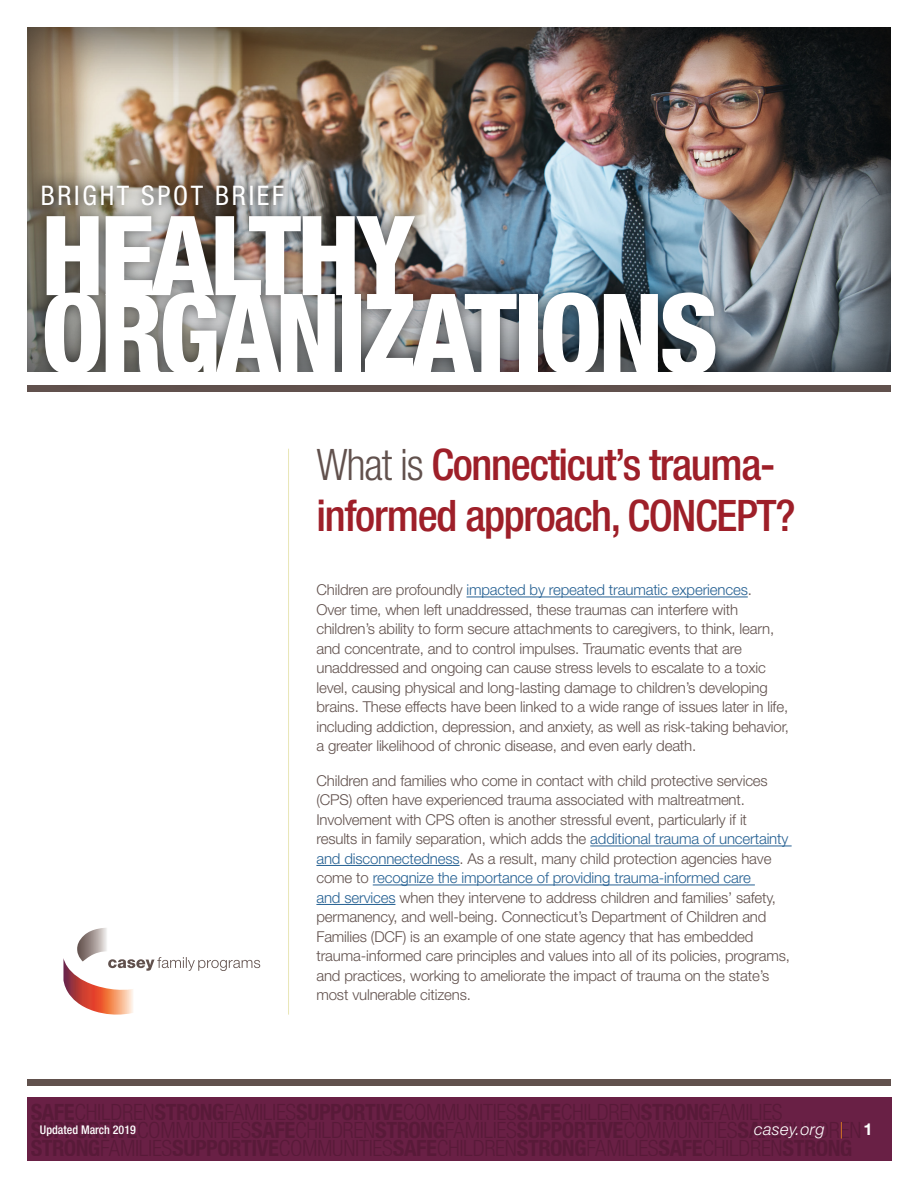
<style>
.page{position:relative;width:918px;height:1188px;background:#fff}
.page>*{position:absolute;margin:0;border:0;box-sizing:border-box;transform-origin:0 0}
.t1{font:800 condensed 110.55px/77.8px "Helvetica Neue LT Std";letter-spacing:-.04em;color:#fff}
.body{font:500 condensed 43.5px/51px "Helvetica Neue LT Std";letter-spacing:-.03em;color:#9e1f29}
.t2{font:condensed 27px "Helvetica Neue LT Std";letter-spacing:.1em;color:#fff}
.t3{font:italic 300 16.5px "Helvetica Neue LT Std";letter-spacing:.02em;color:#fff}
.body-2{font:300 15px/19.5px "Helvetica Neue LT Std";letter-spacing:-.01em;color:#61514d}
.t4{font:500 condensed 12px "Helvetica Neue LT Std";color:#fff}
.s1{font-weight:300;color:#61514d}
.s2{color:#266193}
.s3{font-style:normal;color:#f18a21}
.s4{font-weight:700;font-style:normal}
</style>
<div class="page">
<div style="left:27px;top:1098px;width:864px;height:63px;background:#692045"></div>
<div style="left:27px;top:1079px;width:864px;height:7px;background:#61514d"></div>
<hr style="left:288px;top:449px;width:1px;height:566px;background:#e9e7b7">
<svg style="left:63px;top:928px;width:197px;height:87px"></svg>
<hr style="left:467px;top:597px;width:281px;height:1px;background:#266193">
<hr style="left:590px;top:846px;width:202px;height:1px;background:#266193">
<hr style="left:316px;top:865px;width:144px;height:1px;background:#266193">
<hr style="left:373px;top:885px;width:382px;height:1px;background:#266193">
<hr style="left:316px;top:904px;width:79px;height:1px;background:#266193">
<div style="left:27px;top:385px;width:864px;height:7px;background:#61514d"></div>
<div style="left:26px;top:27px;width:865px;height:348px;background:#000;opacity:.75"></div>
<div style="left:27px;top:170px;width:704px;height:220px;background:#000;opacity:.6"></div>
<div style="left:27px;top:373px;width:864px;height:12px;background:#fff"></div>
<p class="t2" style="left:41px;top:180px;width:245px">BRIGHT SPOT BRIEF</p>
<p class="t1" style="left:41px;top:215px;width:679px">HEALTHY<br>ORGANIZATIONS</p>
<p class="body" style="left:316px;top:438px;width:481px"><span class="s1">What is</span> Connecticut’s trauma&shy;informed approach, CONCEPT?</p>
<p class="t4" style="left:40px;top:1122px;width:97px">Updated March 2019</p>
<p class="body-2" style="left:316px;top:580px;width:474px">Children are profoundly <span class="s2">impacted by repeated traumatic experiences</span>.<br>Over time, when left unaddressed, these traumas can interfere with children’s ability to form secure attachments to caregivers, to think, learn, and concentrate, and to control impulses. Traumatic events that are unaddressed and ongoing can cause stress levels to escalate to a toxic level, causing physical and long-lasting damage to children’s developing brains. These effects have been linked to a wide range of issues later in life, including addiction, depression, and anxiety, as well as risk-taking behavior, a greater likelihood of chronic disease, and even early death.</p>
<p class="body-2" style="left:316px;top:771px;width:475px">Children and families who come in contact with child protective services (CPS) often have experienced trauma associated with maltreatment.<br>Involvement with CPS often is another stressful event, particularly if it results in family separation, which adds the <span class="s2">additional trauma of uncertainty and disconnectedness</span>. As a result, many child protection agencies have come to <span class="s2">recognize the importance of providing trauma-informed care<br>and services</span> when they intervene to address children and families’ safety, permanency, and well-being. Connecticut’s Department of Children and Families (DCF) is an example of one state agency that has embedded trauma-informed care principles and values into all of its policies, programs, and practices, working to ameliorate the impact of trauma on the state’s most vulnerable citizens.</p>
<p class="t3" style="left:754px;top:1120px;width:120px">casey.org <span class="s3">|</span> <span class="s4">1</span></p>
</div>
